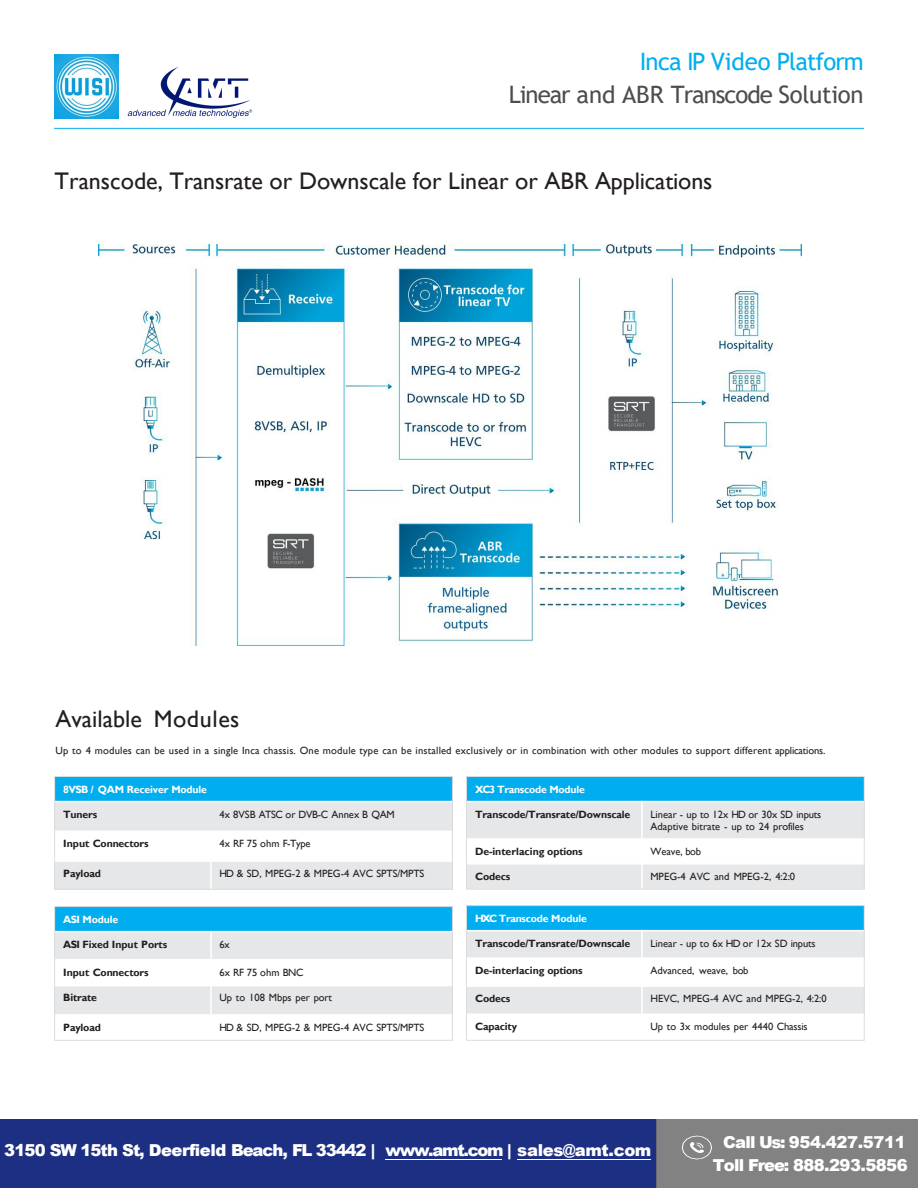
<style>
.page{position:relative;width:918px;height:1188px;background:#fff}
.page>*{position:absolute;margin:0;border:0;box-sizing:border-box;transform-origin:0 0}
.t1{font:24px "Gill Sans";color:#231f20}
.t2{font:24px/33.2px "Trebuchet MS";letter-spacing:-.04em;color:#4c4d4f;text-align:right}
.t3{font:900 16.5px/22.8px "Arial";letter-spacing:-.05em;color:#fff;text-align:center}
.t4{font:700 15px "Gill Sans";letter-spacing:-.02em;color:#fff}
.t5{font:10.5px/12.6px "Gill Sans";letter-spacing:.005em;color:#231f20}
.t6{font:700 10.5px "Gill Sans";letter-spacing:-.015em;color:#231f20}
.t7{font:700 10.5px "Gill Sans";letter-spacing:-.02em;color:#fff}
.t8{font:10.5px "Gill Sans";letter-spacing:-.015em;color:#231f20}
.s1{color:#00aeef}
</style>
<div class="page">
<img style="left:54px;top:54px;width:65px;height:65px">
<hr style="left:54px;top:128px;width:810px;height:1px;background:#00aeef">
<img style="left:98px;top:245px;width:704px;height:400px">
<div style="left:55px;top:777px;width:397px;height:25px;background:#00aeef"></div>
<div style="left:55px;top:802px;width:156px;height:29px;background:#e6e7e8"></div>
<div style="left:211px;top:802px;width:241px;height:29px;background:#e6e7e8"></div>
<div style="left:55px;top:861px;width:156px;height:28px;background:#e6e7e8"></div>
<div style="left:211px;top:861px;width:241px;height:28px;background:#e6e7e8"></div>
<hr style="left:210px;top:860px;width:2px;height:29px;background:#fff">
<hr style="left:54px;top:801px;width:399px;height:1px;background:#fff">
<hr style="left:54px;top:860px;width:399px;height:2px;background:#fff">
<hr style="left:54px;top:776px;width:1px;height:113px;background:#dcddde">
<hr style="left:452px;top:776px;width:1px;height:113px;background:#dcddde">
<hr style="left:54px;top:776px;width:399px;height:1px;background:#dcddde">
<hr style="left:54px;top:889px;width:399px;height:1px;background:#dcddde">
<div style="left:466px;top:777px;width:398px;height:25px;background:#00aeef"></div>
<div style="left:466px;top:802px;width:176px;height:37px;background:#e6e7e8"></div>
<div style="left:642px;top:802px;width:222px;height:37px;background:#e6e7e8"></div>
<div style="left:466px;top:864px;width:176px;height:25px;background:#e6e7e8"></div>
<div style="left:642px;top:864px;width:222px;height:25px;background:#e6e7e8"></div>
<hr style="left:641px;top:801px;width:2px;height:39px;background:#fff">
<hr style="left:641px;top:863px;width:2px;height:26px;background:#fff">
<hr style="left:466px;top:801px;width:398px;height:1px;background:#fff">
<hr style="left:466px;top:838px;width:398px;height:2px;background:#fff">
<hr style="left:466px;top:863px;width:398px;height:2px;background:#fff">
<hr style="left:466px;top:776px;width:1px;height:113px;background:#dcddde">
<hr style="left:864px;top:776px;width:1px;height:113px;background:#dcddde">
<hr style="left:466px;top:776px;width:398px;height:1px;background:#dcddde">
<hr style="left:466px;top:889px;width:398px;height:1px;background:#dcddde">
<div style="left:466px;top:906px;width:398px;height:25px;background:#00aeef"></div>
<div style="left:466px;top:931px;width:176px;height:27px;background:#e6e7e8"></div>
<div style="left:642px;top:931px;width:222px;height:27px;background:#e6e7e8"></div>
<div style="left:466px;top:986px;width:176px;height:28px;background:#e6e7e8"></div>
<div style="left:642px;top:986px;width:222px;height:28px;background:#e6e7e8"></div>
<hr style="left:641px;top:930px;width:2px;height:29px;background:#fff">
<hr style="left:641px;top:985px;width:2px;height:30px;background:#fff">
<hr style="left:466px;top:930px;width:398px;height:1px;background:#fff">
<hr style="left:466px;top:957px;width:398px;height:2px;background:#fff">
<hr style="left:466px;top:985px;width:398px;height:2px;background:#fff">
<hr style="left:466px;top:1013px;width:398px;height:2px;background:#fff">
<hr style="left:466px;top:905px;width:1px;height:136px;background:#dcddde">
<hr style="left:864px;top:905px;width:1px;height:136px;background:#dcddde">
<hr style="left:466px;top:905px;width:398px;height:1px;background:#dcddde">
<hr style="left:466px;top:1040px;width:398px;height:1px;background:#dcddde">
<div style="left:55px;top:907px;width:397px;height:25px;background:#00aeef"></div>
<div style="left:55px;top:932px;width:156px;height:28px;background:#e6e7e8"></div>
<div style="left:211px;top:932px;width:241px;height:28px;background:#e6e7e8"></div>
<div style="left:55px;top:986px;width:156px;height:29px;background:#e6e7e8"></div>
<div style="left:211px;top:986px;width:241px;height:29px;background:#e6e7e8"></div>
<hr style="left:210px;top:931px;width:2px;height:29px;background:#fff">
<hr style="left:210px;top:985px;width:2px;height:31px;background:#fff">
<hr style="left:54px;top:931px;width:399px;height:1px;background:#fff">
<hr style="left:54px;top:959px;width:399px;height:1px;background:#fff">
<hr style="left:54px;top:1014px;width:399px;height:2px;background:#fff">
<hr style="left:54px;top:906px;width:1px;height:135px;background:#dcddde">
<hr style="left:452px;top:906px;width:1px;height:135px;background:#dcddde">
<hr style="left:54px;top:906px;width:399px;height:1px;background:#dcddde">
<hr style="left:54px;top:1040px;width:399px;height:1px;background:#dcddde">
<img style="left:127px;top:67px;width:126px;height:51px">
<div style="left:0;top:1119px;width:656px;height:69px;background:#1d2f82"></div>
<div style="left:656px;top:1119px;width:262px;height:69px;background:#828282"></div>
<svg style="left:682px;top:1136px;width:30px;height:23px"></svg>
<img style="left:690px;top:1142px;width:14px;height:11px">
<hr style="left:385px;top:1159px;width:117px;height:1px;background:#fff">
<hr style="left:517px;top:1159px;width:134px;height:1px;background:#fff">
<p class="t2" style="left:509px;top:45px;width:356px"><span class="s1">Inca IP Video Platform<br></span>Linear and ABR Transcode Solution</p>
<p class="t1" style="left:55px;top:167px;width:659px">Transcode, Transrate or Downscale for Linear or ABR Applications</p>
<p class="t1" style="left:55px;top:705px;width:186px">Available Modules</p>
<p class="t5" style="left:55px;top:744px;width:771px">Up to 4 modules can be used in a single Inca chassis. One module type can be installed exclusively or in combination with other modules to support different applications.</p>
<p class="t7" style="left:63px;top:783px;width:145px">8VSB / QAM Receiver Module</p>
<p class="t6" style="left:63px;top:808px;width:35px">Tuners</p>
<p class="t5" style="left:219px;top:808px;width:177px">4x 8VSB ATSC or DVB-C Annex B QAM</p>
<p class="t6" style="left:63px;top:837px;width:87px">Input Connectors</p>
<p class="t5" style="left:219px;top:838px;width:93px">4x RF 75 ohm F-Type</p>
<p class="t6" style="left:63px;top:867px;width:39px">Payload</p>
<p class="t8" style="left:219px;top:867px;width:206px">HD &amp; SD, MPEG-2 &amp; MPEG-4 AVC SPTS/MPTS</p>
<p class="t7" style="left:475px;top:783px;width:111px">XC3 Transcode Module</p>
<p class="t6" style="left:475px;top:808px;width:157px">Transcode/Transrate/Downscale</p>
<p class="t5" style="left:650px;top:808px;width:172px">Linear - up to 12x HD or 30x SD inputs<br>Adaptive bitrate - up to 24 profiles</p>
<p class="t6" style="left:475px;top:845px;width:109px">De-interlacing options</p>
<p class="t5" style="left:650px;top:845px;width:52px">Weave, bob</p>
<p class="t6" style="left:475px;top:870px;width:37px">Codecs</p>
<p class="t5" style="left:650px;top:870px;width:146px">MPEG-4 AVC and MPEG-2, 4:2:0</p>
<p class="t7" style="left:475px;top:912px;width:113px">HXC Transcode Module</p>
<p class="t6" style="left:475px;top:937px;width:157px">Transcode/Transrate/Downscale</p>
<p class="t5" style="left:650px;top:937px;width:167px">Linear - up to 6x HD or 12x SD inputs</p>
<p class="t6" style="left:475px;top:964px;width:109px">De-interlacing options</p>
<p class="t5" style="left:650px;top:964px;width:99px">Advanced, weave, bob</p>
<p class="t6" style="left:475px;top:992px;width:37px">Codecs</p>
<p class="t5" style="left:650px;top:992px;width:178px">HEVC, MPEG-4 AVC and MPEG-2, 4:2:0</p>
<p class="t6" style="left:475px;top:1020px;width:43px">Capacity</p>
<p class="t5" style="left:650px;top:1021px;width:159px">Up to 3x modules per 4440 Chassis</p>
<p class="t7" style="left:63px;top:913px;width:57px">ASI Module</p>
<p class="t6" style="left:63px;top:938px;width:105px">ASI Fixed Input Ports</p>
<p class="t5" style="left:219px;top:938px;width:12px">6x</p>
<p class="t6" style="left:63px;top:966px;width:87px">Input Connectors</p>
<p class="t5" style="left:219px;top:966px;width:86px">6x RF 75 ohm BNC</p>
<p class="t6" style="left:63px;top:992px;width:35px">Bitrate</p>
<p class="t5" style="left:219px;top:992px;width:114px">Up to 108 Mbps per port</p>
<p class="t6" style="left:63px;top:1021px;width:39px">Payload</p>
<p class="t8" style="left:219px;top:1021px;width:206px">HD &amp; SD, MPEG-2 &amp; MPEG-4 AVC SPTS/MPTS</p>
<p class="t3" style="left:4px;top:1139px;width:649px">3150 SW 15th St, Deerfield Beach, FL 33442 | www.amt.com | sales@amt.com</p>
<p class="t4" style="left:41px;top:1147px;width:101px">www.amt.com</p>
<h2 class="t3" style="left:713px;top:1130px;width:196px">Call Us: 954.427.5711<br>Toll Free: 888.293.5856</h2>
</div>
